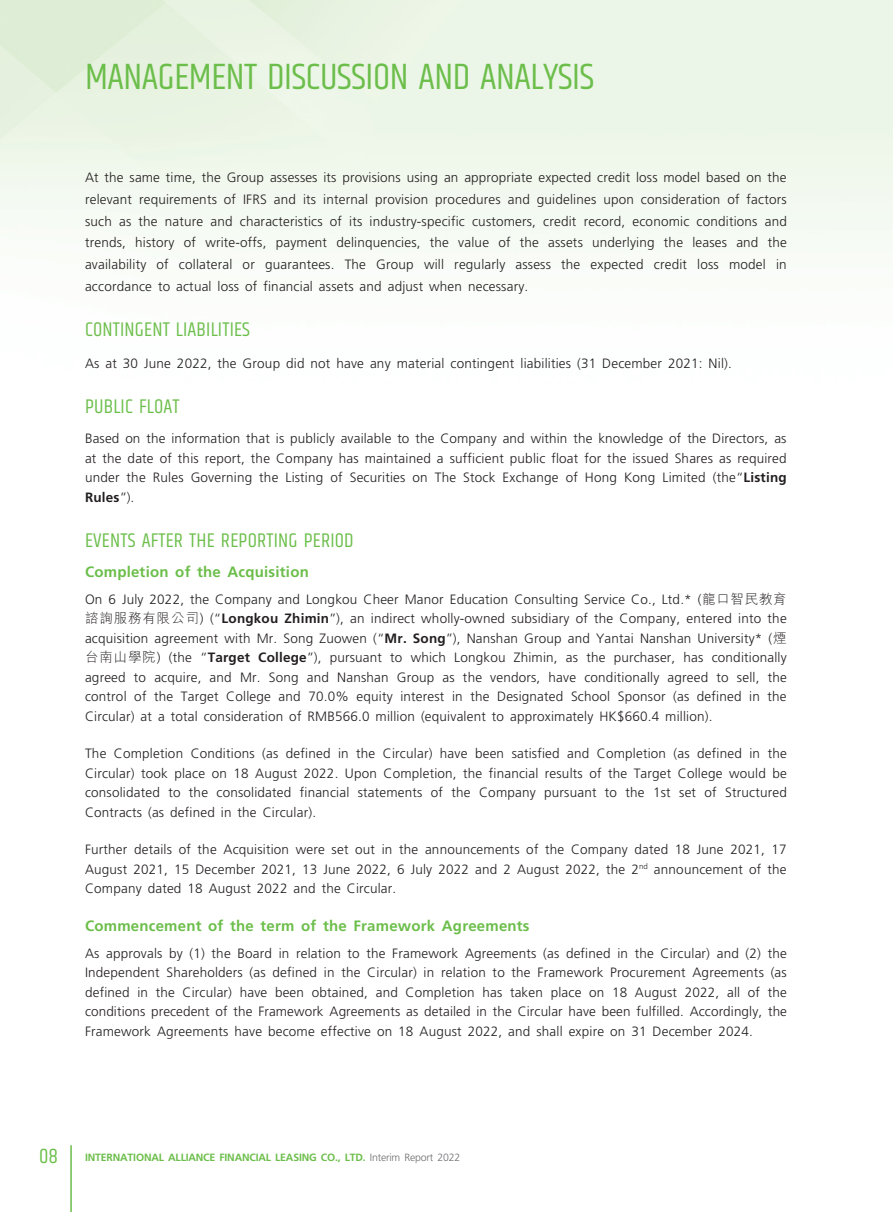
<style>
.page{position:relative;width:893px;height:1212px;background:#fff}
.page>*{position:absolute;margin:0;border:0;box-sizing:border-box;transform-origin:0 0}
.t1{font:37.5px "Khand";letter-spacing:-.01em;color:#6cbe4b}
.t2{font:21px "Khand";color:#6cbe4b}
._03_H1{font:20.25px "Khand";letter-spacing:.01em;color:#6cbe4b}
._04___H2{font:700 15px "Frutiger LT Std";letter-spacing:.015em;color:#6cbe4b}
._11_P0{font:300 13.5px/19.5px "Frutiger LT Std";letter-spacing:.015em;color:#231f20;text-align:justify}
._01_Body_Text{font:300 13.5px/19.5px "Frutiger LT Std";letter-spacing:.015em;color:#231f20;text-align:justify}
.t3{font:700 10.5px "Frutiger LT Std";letter-spacing:-.015em;color:#6cbe4b}
.s1{font-weight:700}
.s2{font-family:"M Hei HK"}
.s3{font-weight:300;color:#6c6d70}
</style>
<div class="page">
<hr style="left:70px;top:1145px;width:2px;height:67px;background:#6cbe4b">
<h1 class="t1" style="left:85px;top:54px;width:511px">MANAGEMENT DISCUSSION AND ANALYSIS</h1>
<p class="_11_P0" style="left:85px;top:167px;width:703px;line-height:21.8px">At the same time, the Group assesses its provisions using an appropriate expected credit loss model based on the relevant requirements of IFRS and its internal provision procedures and guidelines upon consideration of factors such as the nature and characteristics of its industry-specific customers, credit record, economic conditions and trends, history of write-offs, payment delinquencies, the value of the assets underlying the leases and the availability of collateral or guarantees. The Group will regularly assess the expected credit loss model in accordance to actual loss of financial assets and adjust when necessary.</p>
<p class="_03_H1" style="left:85px;top:317px;width:167px">CONTINGENT LIABILITIES</p>
<p class="_11_P0" style="left:85px;top:354px;width:648px">As at 30 June 2022, the Group did not have any material contingent liabilities (31 December 2021: Nil).</p>
<p class="_03_H1" style="left:85px;top:394px;width:96px">PUBLIC FLOAT</p>
<p class="_01_Body_Text" style="left:85px;top:429px;width:703px">Based on the information that is publicly available to the Company and within the knowledge of the Directors, as at the date of this report, the Company has maintained a sufficient public float for the issued Shares as required under the Rules Governing the Listing of Securities on The Stock Exchange of Hong Kong Limited (the“<span class="s1">Listing Rules</span>”).</p>
<p class="_03_H1" style="left:85px;top:528px;width:270px">EVENTS AFTER THE REPORTING PERIOD</p>
<p class="_04___H2" style="left:85px;top:563px;width:225px">Completion of the Acquisition</p>
<p class="_11_P0" style="left:85px;top:589px;width:703px">On 6 July 2022, the Company and Longkou Cheer Manor Education Consulting Service Co., Ltd.* (<span class="s2">龍口智民教育諮詢服務有限公司</span>) (“<span class="s1">Longkou Zhimin</span>”), an indirect wholly-owned subsidiary of the Company, entered into the acquisition agreement with Mr. Song Zuowen (“<span class="s1">Mr. Song</span>”), Nanshan Group and Yantai Nanshan University* (<span class="s2">煙台南山學院</span>) (the “<span class="s1">Target College</span>”), pursuant to which Longkou Zhimin, as the purchaser, has conditionally agreed to acquire, and Mr. Song and Nanshan Group as the vendors, have conditionally agreed to sell, the control of the Target College and 70.0% equity interest in the Designated School Sponsor (as defined in the Circular) at a total consideration of RMB566.0 million (equivalent to approximately HK$660.4 million).</p>
<p class="_11_P0" style="left:85px;top:744px;width:703px">The Completion Conditions (as defined in the Circular) have been satisfied and Completion (as defined in the Circular) took place on 18 August 2022. Upon Completion, the financial results of the Target College would be consolidated to the consolidated financial statements of the Company pursuant to the 1st set of Structured Contracts (as defined in the Circular).</p>
<p class="_11_P0" style="left:85px;top:840px;width:703px">Further details of the Acquisition were set out in the announcements of the Company dated 18 June 2021, 17<br>August 2021, 15 December 2021, 13 June 2022, 6 July 2022 and 2 August 2022, the 2<sup>nd</sup> announcement of the Company dated 18 August 2022 and the Circular.</p>
<p class="_04___H2" style="left:85px;top:917px;width:446px">Commencement of the term of the Framework Agreements</p>
<p class="_11_P0" style="left:85px;top:943px;width:703px">As approvals by (1) the Board in relation to the Framework Agreements (as defined in the Circular) and (2) the Independent Shareholders (as defined in the Circular) in relation to the Framework Procurement Agreements (as defined in the Circular) have been obtained, and Completion has taken place on 18 August 2022, all of the conditions precedent of the Framework Agreements as detailed in the Circular have been fulfilled. Accordingly, the Framework Agreements have become effective on 18 August 2022, and shall expire on 31 December 2024.</p>
<h2 class="t2" style="left:39px;top:1143px;width:20px">08</h2>
<p class="t3" style="left:85px;top:1151px;width:377px">INTERNATIONAL ALLIANCE FINANCIAL LEASING CO., LTD. <span class="s3">Interim Report 2022</span></p>
</div>
